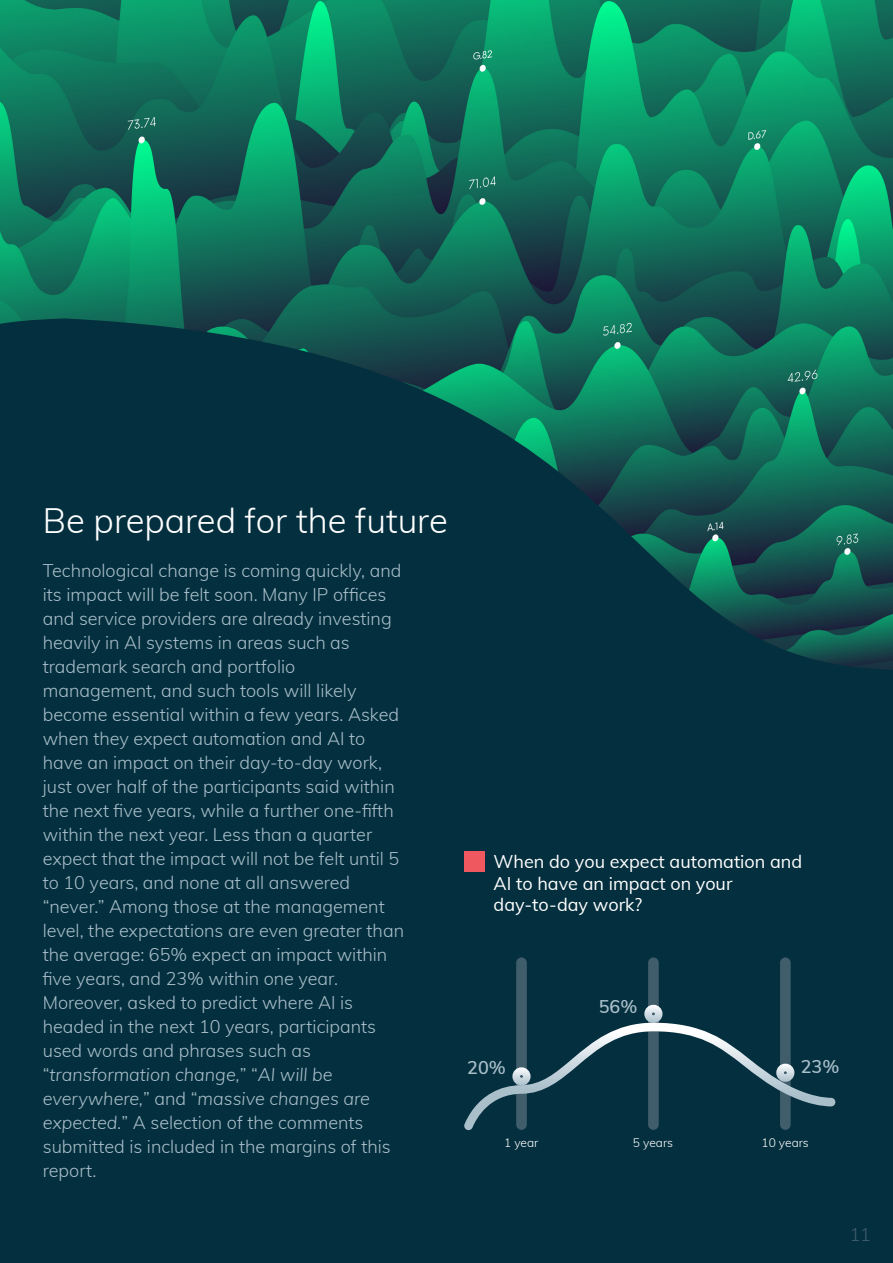
<style>
.page{position:relative;width:893px;height:1263px;background:#042f3e}
.page>*{position:absolute;margin:0;border:0;box-sizing:border-box;transform-origin:0 0}
.t1{font:300 34.5px "Muli";color:#fff}
.t2{font:300 18px/24px "Muli";color:#a9bfca}
.t3{font:18px/21.6px "Muli";color:#fff}
.t4{font:600 18px "Muli";color:#a9bfca}
.t5{font:300 18px "Muli";color:#405d6b}
.t6{font:300 12px "Muli";color:#fff}
.s1{font-style:italic}
</style>
<div class="page">
<div style="left:464px;top:851px;width:21px;height:20px;background:#f0585f"></div>
<img style="left:0;top:0;width:893px;height:670px">
<div style="left:516px;top:957px;width:11px;height:173px;background:#405d6b;border-radius:5px"></div>
<div style="left:648px;top:957px;width:11px;height:173px;background:#405d6b;border-radius:5px"></div>
<div style="left:780px;top:957px;width:11px;height:173px;background:#405d6b;border-radius:5px"></div>
<svg style="left:464px;top:1023px;width:372px;height:107px"></svg>
<div style="left:512px;top:1067px;width:19px;height:18px;border:8px solid #fff;border-radius:50%"></div>
<div style="left:644px;top:1005px;width:18px;height:18px;border:8px solid #fff;border-radius:50%"></div>
<div style="left:776px;top:1064px;width:18px;height:18px;border:8px solid #fff;border-radius:50%"></div>
<h1 class="t1" style="left:43px;top:495px;width:406px">Be prepared for the future</h1>
<p class="t2" style="left:43px;top:557px;width:363px">Technological change is coming quickly, and its impact will be felt soon. Many IP offices and service providers are already investing heavily in AI systems in areas such as trademark search and portfolio management, and such tools will likely become essential within a few years. Asked when they expect automation and AI to have an impact on their day-to-day work, just over half of the participants said within the next five years, while a further one-fifth within the next year. Less than a quarter expect that the impact will not be felt until 5 to 10 years, and none at all answered “never.” Among those at the management level, the expectations are even greater than the average: 65% expect an impact within five years, and 23% within one year.<br>Moreover, asked to predict where AI is headed in the next 10 years, participants used words and phrases such as “<span class="s1">transformation change,</span>” “<span class="s1">AI will be everywhere,</span>” and “<span class="s1">massive changes are expected.</span>” A selection of the comments submitted is included in the margins of this report.</p>
<p class="t3" style="left:494px;top:850px;width:310px">When do you expect automation and<br>AI to have an impact on your day-to-day work?</p>
<p class="t4" style="left:467px;top:1054px;width:40px">20%</p>
<p class="t4" style="left:599px;top:993px;width:40px">56%</p>
<p class="t4" style="left:801px;top:1053px;width:40px">23%</p>
<p class="t6" style="left:504px;top:1134px;width:36px">1 year</p>
<p class="t6" style="left:633px;top:1134px;width:42px">5 years</p>
<p class="t6" style="left:761px;top:1134px;width:49px">10 years</p>
<p class="t5" style="left:850px;top:1221px;width:23px">11</p>
</div>
